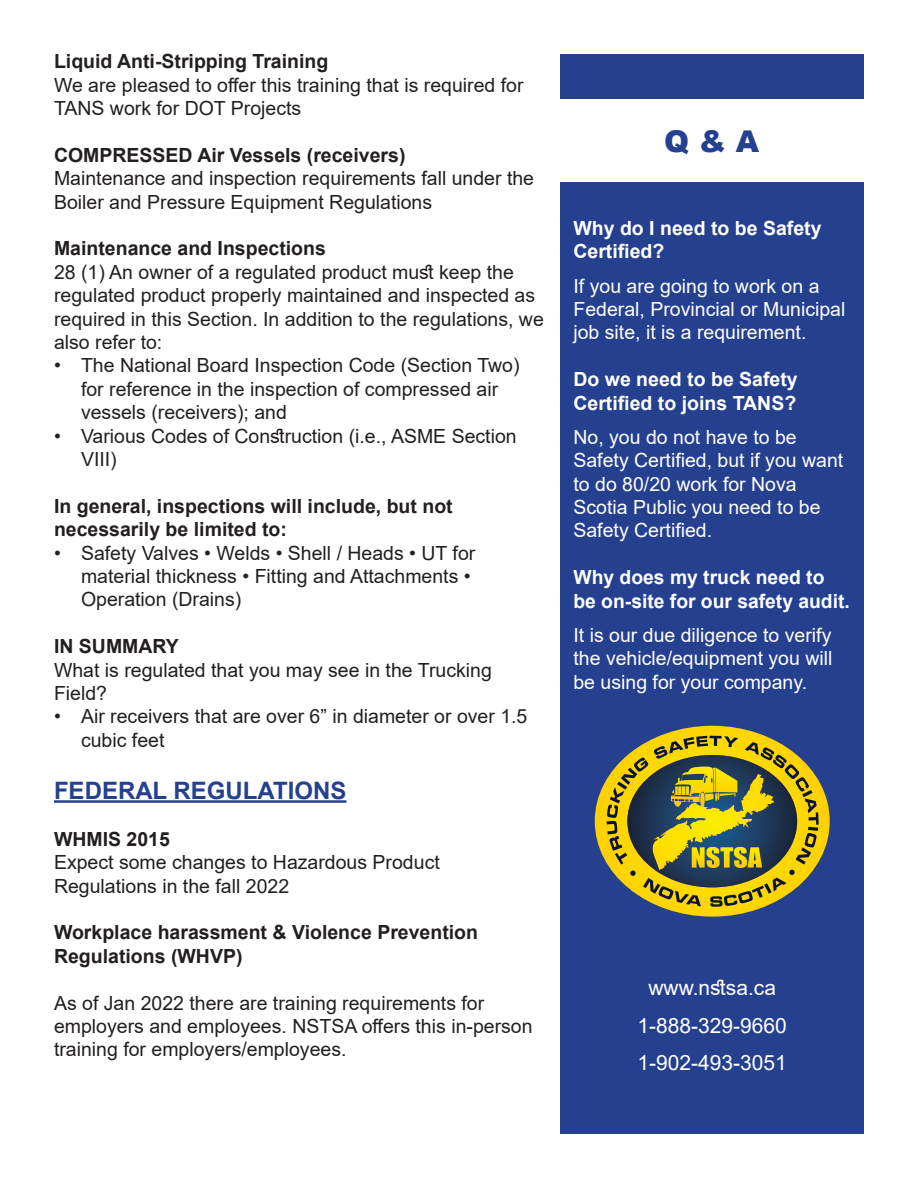
<style>
.page{position:relative;width:918px;height:1188px;background:#fff}
.page>*{position:absolute;margin:0;border:0;box-sizing:border-box;transform-origin:0 0}
.t1{font:900 30px "Arial";color:#25408f}
.t2{font:700 24px "Arial";color:#25408f}
.t3{font:21px "Arial";color:#fff}
.t4{font:19.5px/23.4px "Arial";color:#231f20}
.t5{font:19.5px/23.4px "Arial";color:#fff}
.t6{font:700 19.5px/23.4px "Arial";color:#231f20}
.t7{font:700 19.5px/23.4px "Arial";color:#fff}
</style>
<div class="page">
<hr style="left:54px;top:800px;width:292px;height:3px;background:#25408f">
<div style="left:561px;top:54px;width:303px;height:1080px;background:#25408f"></div>
<svg style="left:595px;top:726px;width:235px;height:191px"></svg>
<svg style="left:607px;top:736px;width:212px;height:171px;background:#8a8430"></svg>
<div style="left:561px;top:99px;width:303px;height:82px;background:#fff"></div>
<p class="t6" style="left:54px;top:50px;width:276px">Liquid Anti-Stripping Training</p>
<p class="t4" style="left:54px;top:73px;width:471px">We are pleased to offer this training that is required for<br>TANS work for DOT Projects</p>
<p class="t6" style="left:54px;top:143px;width:353px">COMPRESSED Air Vessels (receivers)</p>
<p class="t4" style="left:54px;top:167px;width:482px">Maintenance and inspection requirements fall under the<br>Boiler and Pressure Equipment Regulations</p>
<p class="t6" style="left:54px;top:237px;width:273px">Maintenance and Inspections</p>
<p class="t4" style="left:54px;top:260px;width:491px">28 (1) An owner of a regulated product must keep the regulated product properly maintained and inspected as required in this Section. In addition to the regulations, we also refer to:</p>
<p class="t4" style="left:81px;top:354px;width:440px;text-indent:-27px">• The National Board Inspection Code (Section Two) for reference in the inspection of compressed air vessels (receivers); and</p>
<p class="t4" style="left:81px;top:424px;width:437px;text-indent:-27px">• Various Codes of Construction (i.e., ASME Section<br>VIII)</p>
<p class="t6" style="left:54px;top:494px;width:400px">In general, inspections will include, but not necessarily be limited to:</p>
<p class="t4" style="left:81px;top:541px;width:396px;text-indent:-27px">• Safety Valves • Welds • Shell / Heads • UT for material thickness • Fitting and Attachments •<br>Operation (Drains)</p>
<p class="t6" style="left:54px;top:635px;width:126px">IN SUMMARY</p>
<p class="t4" style="left:54px;top:658px;width:439px">What is regulated that you may see in the Trucking<br>Field?</p>
<p class="t4" style="left:81px;top:705px;width:448px;text-indent:-27px">• Air receivers that are over 6” in diameter or over 1.5 cubic feet</p>
<p class="t2" style="left:54px;top:774px;width:294px">FEDERAL REGULATIONS</p>
<p class="t6" style="left:54px;top:827px;width:117px">WHMIS 2015</p>
<p class="t4" style="left:54px;top:851px;width:387px">Expect some changes to Hazardous Product<br>Regulations in the fall 2022</p>
<p class="t6" style="left:54px;top:921px;width:426px">Workplace harassment &amp; Violence Prevention<br>Regulations (WHVP)</p>
<p class="t4" style="left:54px;top:991px;width:480px">As of Jan 2022 there are training requirements for employers and employees. NSTSA offers this in-person training for employers/employees.</p>
<p class="t1" style="left:664px;top:120px;width:96px">Q &amp; A</p>
<p class="t7" style="left:573px;top:217px;width:250px">Why do I need to be Safety<br>Certified?</p>
<p class="t5" style="left:573px;top:274px;width:273px">If you are going to work on a<br>Federal, Provincial or Municipal job site, it is a requirement.</p>
<p class="t7" style="left:573px;top:368px;width:226px">Do we need to be Safety<br>Certified to joins TANS?</p>
<p class="t5" style="left:573px;top:425px;width:271px">No, you do not have to be<br>Safety Certified, but if you want to do 80/20 work for Nova<br>Scotia Public you need to be<br>Safety Certified.</p>
<p class="t7" style="left:573px;top:566px;width:278px">Why does my truck need to be on-site for our safety audit.</p>
<p class="t5" style="left:573px;top:623px;width:261px;text-align:justify">It is our due diligence to verify the vehicle/equipment you will be using for your company.</p>
<p class="t3" style="left:648px;top:973px;width:129px">www.nstsa.ca</p>
<p class="t3" style="left:638px;top:1011px;width:151px">1-888-329-9660</p>
<p class="t3" style="left:638px;top:1048px;width:151px">1-902-493-3051</p>
</div>
